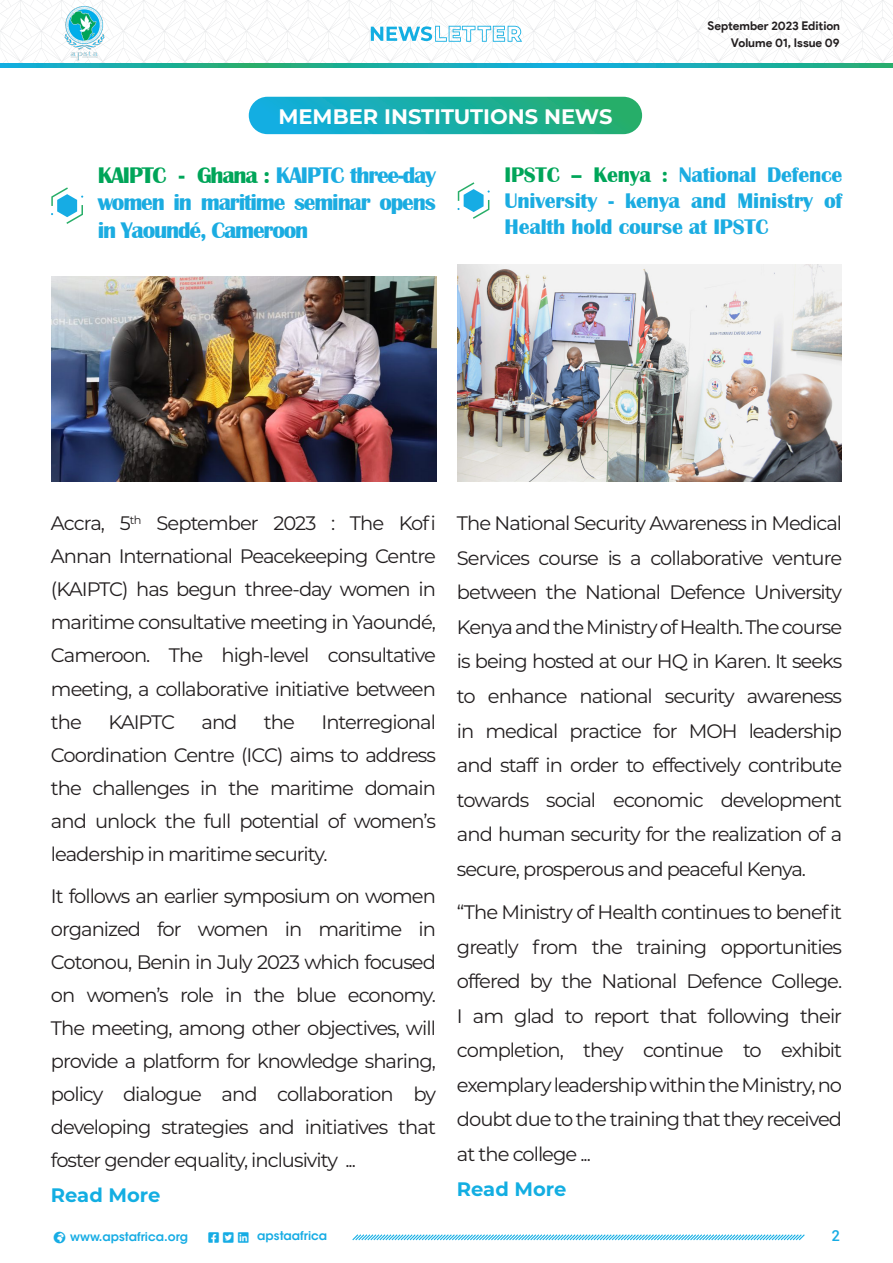
<style>
.page{position:relative;width:893px;height:1263px;background:#fff}
.page>*{position:absolute;margin:0;border:0;box-sizing:border-box;transform-origin:0 0}
.t1{font:700 23.25px/27.9px "Britannic";letter-spacing:-.05em;color:#1bace1;text-align:justify}
.t2{font:700 21.75px/26.1px "Britannic";letter-spacing:-.01em;color:#1bace1;text-align:justify}
.t3{font:700 21px "Montserrat";color:#fff}
.t4{font:19.5px/33px "Montserrat";letter-spacing:-.05em;color:#231f20;text-align:justify}
.t5{font:700 19.5px "Montserrat";color:#13aee2}
.t6{font:500 15px "Roboto";color:#16ace4}
.t7{font:600 12px "ITC Avant Garde Std";color:#16ace4}
.t8{font:700 12px/16.8px "Product Sans";color:#231f20;text-align:right}
.s1{color:#00a559}
</style>
<div class="page">
<svg style="left:352px;top:1234px;width:453px;height:7px"></svg>
<svg style="left:0;top:64px;width:893px;height:4px;background:#1badaa"></svg>
<svg style="left:0;top:0;width:893px;height:64px"></svg>
<div style="left:249px;top:97px;width:393px;height:37px;background:linear-gradient(to right,#10aee7,#24ae65);border-radius:19px"></div>
<svg style="left:51px;top:187px;width:32px;height:37px"></svg>
<img style="left:51px;top:276px;width:385px;height:206px">
<svg style="left:457px;top:182px;width:33px;height:37px"></svg>
<img style="left:457px;top:264px;width:385px;height:218px">
<p class="t3" style="left:278px;top:101px;width:335px">MEMBER INSTITUTIONS NEWS</p>
<p class="t8" style="left:708px;top:18px;width:134px">September 2023 Edition<br>Volume 01, Issue 09</p>
<p class="t1" style="left:98px;top:161px;width:340px"><span class="s1">KAIPTC - Ghana :</span> KAIPTC three-day women in maritime seminar opens in Yaoundé, Cameroon</p>
<p class="t2" style="left:505px;top:161px;width:339px"><span class="s1">IPSTC – Kenya :</span> National Defence University - kenya and Ministry of Health hold course at IPSTC</p>
<p class="t4" style="left:51px;top:506px;width:387px">Accra, 5<sup>th</sup> September 2023 : The Kofi Annan International Peacekeeping Centre (KAIPTC) has begun three-day women in maritime consultative meeting in Yaoundé, Cameroon. The high-level consultative meeting, a collaborative initiative between the</p>
<p class="t4" style="left:51px;top:704px;width:386px;text-indent:270px">Interregional Coordination Centre (ICC) aims to address the challenges in the maritime domain and unlock the full potential of women’s leadership in maritime security.</p>
<p class="t4" style="left:51px;top:878px;width:387px">It follows an earlier symposium on women organized for women in maritime in Cotonou, Benin in July 2023 which focused on women’s role in the blue economy.<br>The meeting, among other objectives, will provide a platform for knowledge sharing, policy dialogue and collaboration by developing strategies and initiatives that foster gender equality, inclusivity ...</p>
<p class="t5" style="left:51px;top:1181px;width:111px">Read More</p>
<p class="t4" style="left:108px;top:704px;width:68px">KAIPTC</p>
<p class="t4" style="left:202px;top:704px;width:38px">and</p>
<p class="t4" style="left:264px;top:704px;width:32px">the</p>
<p class="t4" style="left:457px;top:506px;width:387px;line-height:34.5px">The National Security Awareness in Medical Services course is a collaborative venture between the National Defence University Kenya and the Ministry of Health. The course is being hosted at our HQ in Karen. It seeks to enhance national security awareness in medical practice for MOH leadership and staff in order to effectively contribute towards social economic development and human security for the realization of a secure, prosperous and peaceful Kenya.</p>
<p class="t4" style="left:457px;top:894px;width:387px;line-height:34.5px">“The Ministry of Health continues to benefit greatly from the training opportunities offered by the National Defence College.<br>I am glad to report that following their completion, they continue to exhibit exemplary leadership within the Ministry, no doubt due to the training that they received at the college ...</p>
<p class="t5" style="left:457px;top:1175px;width:111px">Read More</p>
<p class="t7" style="left:54px;top:1229px;width:136px">●□ www.apstafrica.org</p>
<p class="t7" style="left:223px;top:1228px;width:105px">▼▼▼▲❑◆ ●■■ apstaafrica</p>
<p class="t6" style="left:831px;top:1225px;width:10px">2</p>
</div>
